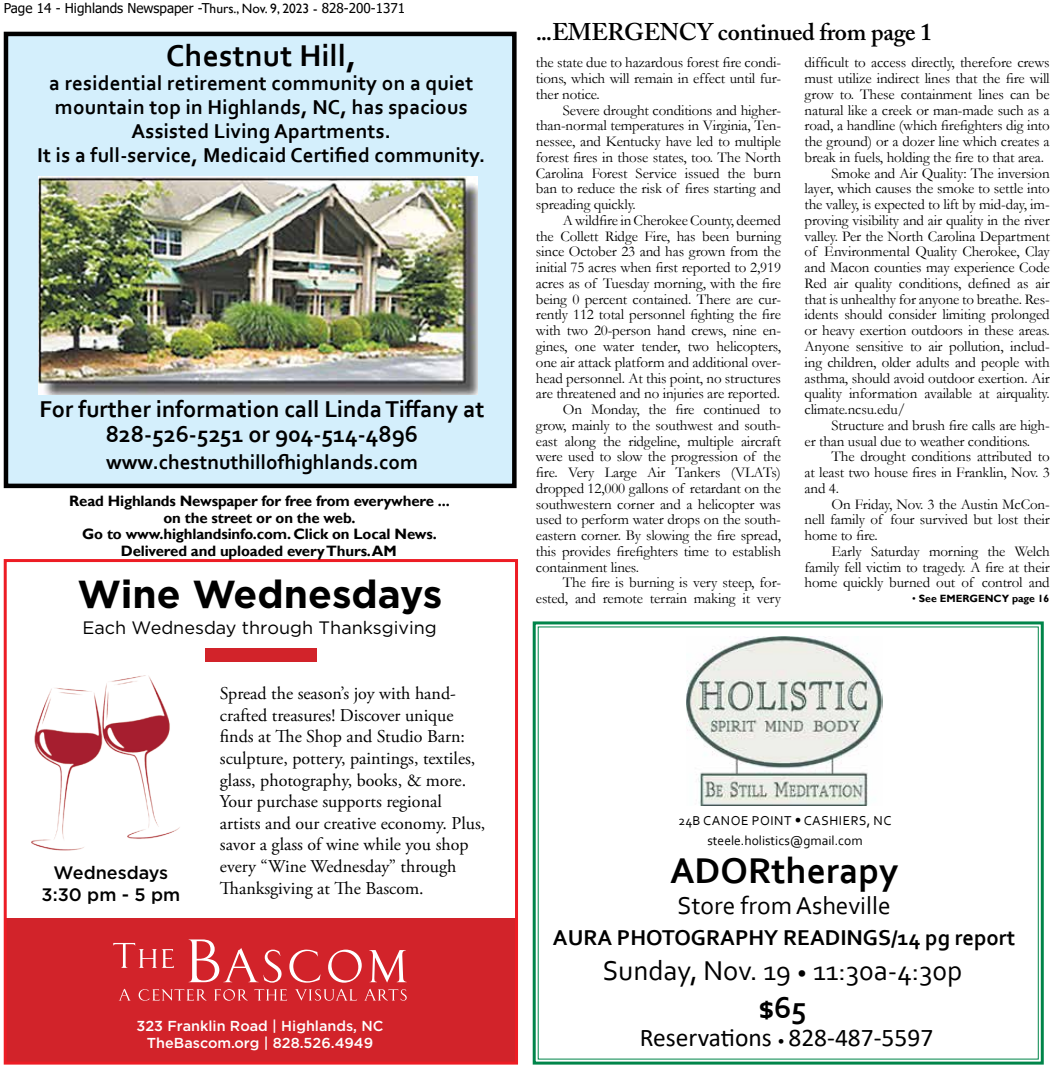
<style>
.page{position:relative;width:1053px;height:1069px;background:#fff}
.page>*{position:absolute;margin:0;border:0;box-sizing:border-box;transform-origin:0 0}
.t1{font:700 39px "Gotham";color:#000}
.t2{font:700 37.5px "Corbel";color:#000}
.t3{font:700 31.5px "Corbel";letter-spacing:.01em;color:#000}
.t4{font:28.5px "Corbel";color:#000}
.t5{font:25.5px "Calibri";color:#000}
.t6{font:25.5px "Corbel";color:#000}
.t7{font:700 24px/25.5px "Corbel";color:#000;text-align:center}
.t8{font:600 24px "Adobe Caslon Pro";letter-spacing:-.01em;color:#000}
.t9{font:700 22.5px "Corbel";color:#000}
.t10{font:700 21px/24px "Corbel";letter-spacing:.01em;color:#000;text-align:center}
.t11{font:18px/21.6px "Adobe Garamond Pro";color:#000}
.t12{font:18px "Gotham";color:#000}
.t13{font:500 18px/21.6px "Gotham";color:#000;text-align:center}
.t14{font:15px/15.8px "Garamond";letter-spacing:-.01em;color:#000;text-align:justify}
.t15{font:700 15px/16.5px "Gill Sans";letter-spacing:-.01em;color:#000;text-align:center}
.t16{font:500 14.4px/17.2px "Gotham";color:#fff;text-align:center}
.t17{font:13.5px "Tahoma";color:#000}
.t18{font:13.5px "Corbel";color:#000}
.t19{font:13.5px "Corbel";letter-spacing:.04em;color:#000}
.t20{font:700 10.5px "Gill Sans";color:#000}
.s1{font-family:"Gill Sans"}
.s2{font-weight:400}
.s3{font-size:15px}
.s4{font-family:"Calibri";font-size:21px}
</style>
<div class="page">
<div style="left:5px;top:918px;width:512px;height:144px;background:#d2232a"></div>
<svg style="left:119px;top:988px;width:11px;height:12px"></svg>
<svg style="left:139px;top:989px;width:67px;height:11px"></svg>
<svg style="left:214px;top:989px;width:33px;height:11px"></svg>
<svg style="left:254px;top:989px;width:33px;height:11px"></svg>
<svg style="left:295px;top:988px;width:62px;height:12px"></svg>
<svg style="left:365px;top:988px;width:42px;height:12px"></svg>
<svg style="left:113px;top:943px;width:61px;height:24px"></svg>
<svg style="left:369px;top:950px;width:38px;height:32px"></svg>
<svg style="left:328px;top:949px;width:34px;height:33px"></svg>
<svg style="left:289px;top:949px;width:32px;height:33px"></svg>
<svg style="left:189px;top:939px;width:93px;height:43px"></svg>
<div style="left:205px;top:648px;width:111px;height:13px;background:#d2232a"></div>
<img style="left:31px;top:675px;width:149px;height:176px">
<div style="left:4px;top:559px;width:514px;height:505px;border:3px solid #ed1c24"></div>
<div style="left:6px;top:34px;width:508px;height:451px;background:#d4effc"></div>
<div style="left:4px;top:32px;width:513px;height:456px;border:4px solid #000"></div>
<img style="left:39px;top:177px;width:439px;height:217px">
<svg style="left:532px;top:621px;width:512px;height:444px;background:#69b794"></svg>
<svg style="left:537px;top:625px;width:502px;height:434px"></svg>
<p class="t17" style="left:4px;top:-1px;width:403px">Page 14 - Highlands Newspaper -T<span class="s1">hurs., Nov. 9, 2023 -</span> 828-200-1371</p>
<h3 class="t3" style="left:166px;top:36px;width:192px">Chestnut Hill,</h3>
<h3 class="t10" style="left:37px;top:71px;width:450px">a residential retirement community on a quiet mountain top in Highlands, NC, has spacious Assisted Living Apartments.<br>It is a full-service, Medicaid Certified community.</h3>
<h3 class="t7" style="left:39px;top:395px;width:447px">For further information call Linda Tiffany at<br>828-526-5251 or 904-514-4896</h3>
<h3 class="t10" style="left:106px;top:450px;width:313px">www.chestnuthillofhighlands.com</h3>
<p class="t15" style="left:69px;top:493px;width:382px">Read Highlands Newspaper for free from everywhere ... on the street or on the web.<br>Go to www.highlandsinfo.com. Click on Local News.<br>Delivered and uploaded every Thurs.AM</p>
<h1 class="t1" style="left:78px;top:568px;width:366px">Wine Wednesdays</h1>
<p class="t12" style="left:82px;top:618px;width:356px">Each Wednesday through Thanksgiving</p>
<p class="t13" style="left:42px;top:861px;width:140px">Wednesdays<br>3:30 pm - 5 pm</p>
<p class="t11" style="left:220px;top:683px;width:267px">Spread the season’s joy with hand&shy;crafted treasures! Discover unique finds at The Shop and Studio Barn: sculpture, pottery, paintings, textiles, glass, photography, books, &amp; more.<br>Your purchase supports regional artists and our creative economy. Plus, savor a glass of wine while you shop every “Wine Wednesday” through Thanksgiving at The Bascom.</p>
<p class="t16" style="left:137px;top:1016px;width:248px">323 Franklin Road | Highlands, NC<br>TheBascom.org | 828.526.4949</p>
<h3 class="t8" style="left:536px;top:17px;width:398px">...EMERGENCY continued from page 1</h3>
<p class="t14" style="left:536px;top:54px;width:247px">the state due to hazardous forest fire condi&shy;tions, which will remain in effect until fur&shy;ther notice.</p>
<p class="t14" style="left:536px;top:101px;width:247px;text-indent:27px">Severe drought conditions and higher&shy;than-normal temperatures in Virginia, Ten&shy;nessee, and Kentucky have led to multiple forest fires in those states, too. The North Carolina Forest Service issued the burn ban to reduce the risk of fires starting and spreading quickly.</p>
<p class="t14" style="left:563px;top:212px;width:220px">A wildfire in Cherokee County, deemed</p>
<p class="t14" style="left:536px;top:227px;width:247px">the Collett Ridge Fire, has been burning</p>
<p class="t14" style="left:536px;top:243px;width:247px">since October 23 and has grown from the</p>
<p class="t14" style="left:536px;top:259px;width:247px">initial 75 acres when first reported to 2,919</p>
<p class="t14" style="left:536px;top:275px;width:247px">acres as of Tuesday morning, with the fire</p>
<p class="t14" style="left:536px;top:290px;width:247px">being 0 percent contained. There are cur-</p>
<p class="t14" style="left:536px;top:306px;width:247px">rently 112 total personnel fighting the fire</p>
<p class="t14" style="left:536px;top:322px;width:247px">with two 20-person hand crews, nine en-</p>
<p class="t14" style="left:536px;top:338px;width:247px">gines, one water tender, two helicopters,</p>
<p class="t14" style="left:536px;top:353px;width:247px">one air attack platform and additional over-</p>
<p class="t14" style="left:536px;top:369px;width:247px">head personnel. At this point, no structures</p>
<p class="t14" style="left:536px;top:385px;width:246px">are threatened and no injuries are reported.</p>
<p class="t14" style="left:563px;top:401px;width:220px">On Monday, the fire continued to</p>
<p class="t14" style="left:536px;top:416px;width:247px">grow, mainly to the southwest and south-</p>
<p class="t14" style="left:536px;top:432px;width:247px">east along the ridgeline, multiple aircraft</p>
<p class="t14" style="left:536px;top:448px;width:247px">were used to slow the progression of the</p>
<p class="t14" style="left:536px;top:464px;width:247px">fire. Very Large Air Tankers (VLATs)</p>
<p class="t14" style="left:536px;top:479px;width:247px">dropped 12,000 gallons of retardant on the</p>
<p class="t14" style="left:536px;top:495px;width:247px">southwestern corner and a helicopter was</p>
<p class="t14" style="left:536px;top:511px;width:247px">used to perform water drops on the south-</p>
<p class="t14" style="left:536px;top:527px;width:247px">eastern corner. By slowing the fire spread,</p>
<p class="t14" style="left:536px;top:542px;width:247px">this provides firefighters time to establish</p>
<p class="t14" style="left:536px;top:558px;width:105px">containment lines.</p>
<p class="t14" style="left:563px;top:574px;width:220px">The fire is burning is very steep, for-</p>
<p class="t14" style="left:536px;top:590px;width:247px">ested, and remote terrain making it very</p>
<p class="t14" style="left:805px;top:54px;width:247px">difficult to access directly, therefore crews</p>
<p class="t14" style="left:805px;top:70px;width:247px">must utilize indirect lines that the fire will</p>
<p class="t14" style="left:805px;top:86px;width:247px">grow to. These containment lines can be</p>
<p class="t14" style="left:805px;top:101px;width:247px">natural like a creek or man-made such as a</p>
<p class="t14" style="left:805px;top:117px;width:247px">road, a handline (which firefighters dig into</p>
<p class="t14" style="left:805px;top:133px;width:247px">the ground) or a dozer line which creates a</p>
<p class="t14" style="left:805px;top:149px;width:241px">break in fuels, holding the fire to that area.</p>
<p class="t14" style="left:832px;top:164px;width:220px">Smoke and Air Quality: The inversion</p>
<p class="t14" style="left:805px;top:180px;width:247px">layer, which causes the smoke to settle into</p>
<p class="t14" style="left:805px;top:196px;width:247px">the valley, is expected to lift by mid-day, im-</p>
<p class="t14" style="left:805px;top:212px;width:247px">proving visibility and air quality in the river</p>
<p class="t14" style="left:805px;top:227px;width:247px">valley. Per the North Carolina Department</p>
<p class="t14" style="left:805px;top:243px;width:247px">of Environmental Quality Cherokee, Clay</p>
<p class="t14" style="left:805px;top:259px;width:247px">and Macon counties may experience Code</p>
<p class="t14" style="left:805px;top:275px;width:247px">Red air quality conditions, defined as air</p>
<p class="t14" style="left:805px;top:290px;width:247px">that is unhealthy for anyone to breathe. Res-</p>
<p class="t14" style="left:805px;top:306px;width:247px">idents should consider limiting prolonged</p>
<p class="t14" style="left:805px;top:322px;width:247px">or heavy exertion outdoors in these areas.</p>
<p class="t14" style="left:805px;top:338px;width:247px">Anyone sensitive to air pollution, includ-</p>
<p class="t14" style="left:805px;top:353px;width:247px">ing children, older adults and people with</p>
<p class="t14" style="left:805px;top:369px;width:247px">asthma, should avoid outdoor exertion. Air</p>
<p class="t14" style="left:805px;top:385px;width:247px">quality information available at airquality.</p>
<p class="t14" style="left:805px;top:401px;width:102px">climate.ncsu.edu/</p>
<p class="t14" style="left:832px;top:416px;width:220px">Structure and brush fire calls are high-</p>
<p class="t14" style="left:805px;top:432px;width:227px">er than usual due to weather conditions.</p>
<p class="t14" style="left:832px;top:448px;width:220px">The drought conditions attributed to</p>
<p class="t14" style="left:805px;top:464px;width:247px">at least two house fires in Franklin, Nov. 3</p>
<p class="t14" style="left:805px;top:479px;width:36px">and 4.</p>
<p class="t14" style="left:832px;top:495px;width:220px">On Friday, Nov. 3 the Austin McCon-</p>
<p class="t14" style="left:805px;top:511px;width:247px">nell family of four survived but lost their</p>
<p class="t14" style="left:805px;top:527px;width:75px">home to fire.</p>
<p class="t14" style="left:832px;top:542px;width:220px">Early Saturday morning the Welch</p>
<p class="t14" style="left:805px;top:558px;width:247px">family fell victim to tragedy. A fire at their</p>
<p class="t14" style="left:805px;top:574px;width:247px">home quickly burned out of control and</p>
<p class="t20" style="left:912px;top:592px;width:139px"><span class="s2">•</span> See EMERGENCY page 16</p>
<p class="t19" style="left:678px;top:811px;width:214px">24B CANOE POINT <span class="s3">•</span> CASHIERS, NC</p>
<h2 class="t2" style="left:670px;top:847px;width:230px">ADORtherapy</h2>
<h3 class="t6" style="left:678px;top:889px;width:215px">Store from Asheville</h3>
<p class="t18" style="left:708px;top:831px;width:157px">steele.holistics@gmail.com</p>
<h3 class="t9" style="left:553px;top:923px;width:464px">AURA PHOTOGRAPHY READINGS/14 pg report</h3>
<h3 class="t4" style="left:603px;top:952px;width:361px">Sunday, Nov. 19 <span class="s4">•</span> 11:30a-4:30p</h3>
<h3 class="t3" style="left:758px;top:987px;width:50px">$65</h3>
<h3 class="t5" style="left:640px;top:1019px;width:295px">Reservations <span class="s3">•</span> 828-487-5597</h3>
</div>
